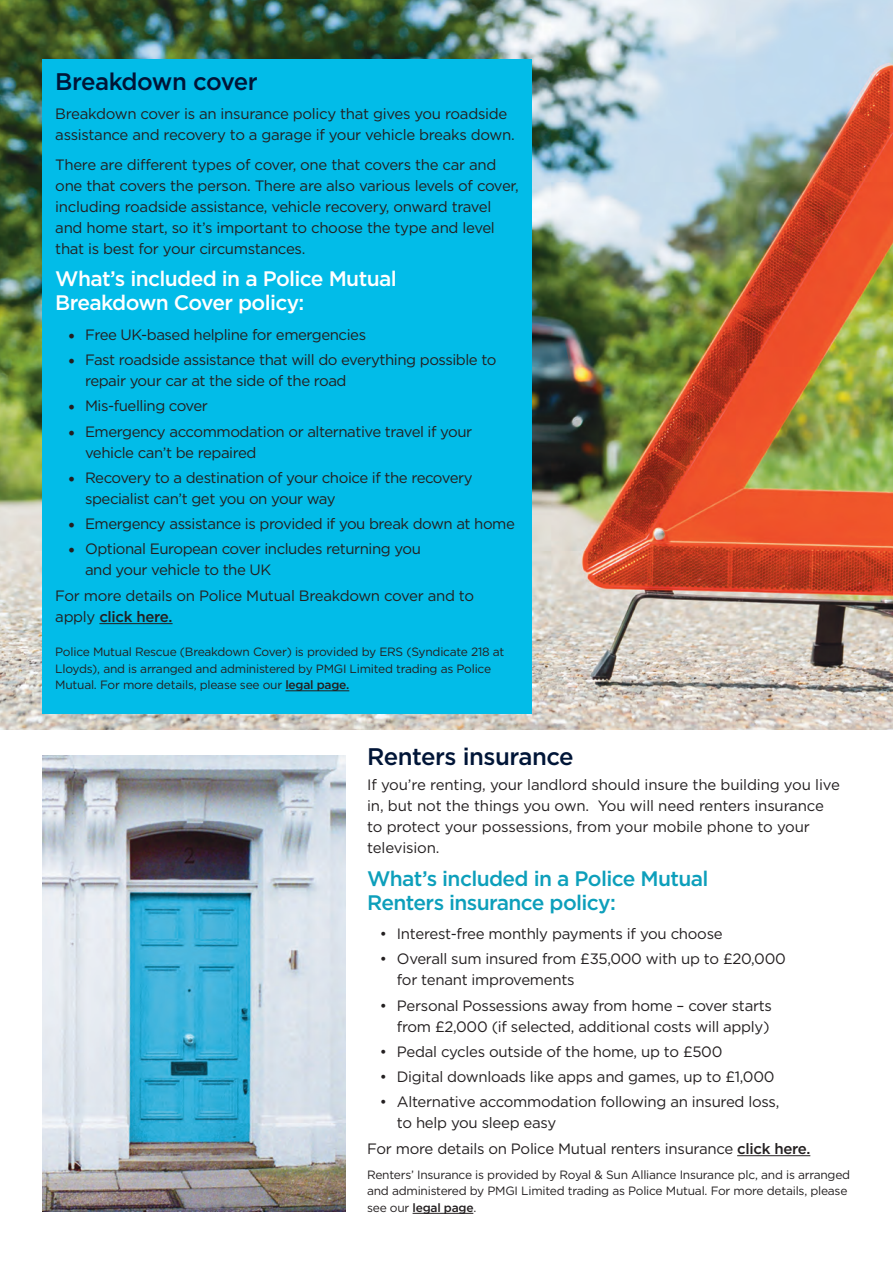
<style>
.page{position:relative;width:893px;height:1263px;background:#fff}
.page>*{position:absolute;margin:0;border:0;box-sizing:border-box;transform-origin:0 0}
.t1{font:500 24px "Gotham";letter-spacing:-.02em;color:#001537}
.t2{font:500 21px/24px "Gotham";letter-spacing:-.03em;color:#0d9fbb}
.t3{font:500 21px/24px "Gotham";letter-spacing:-.03em;color:#fff}
.t4{font:15px/21px "Gotham";letter-spacing:-.02em;color:#231f20}
.t5{font:12px/16.5px "Gotham";letter-spacing:-.02em;color:#231f20}
.s1{font-family:"Minion Pro";font-size:18px}
.s2{font-weight:500}
</style>
<div class="page">
<img style="left:0;top:0;width:893px;height:729px">
<div style="left:43px;top:60px;width:488px;height:654px;background:#02bce8"></div>
<hr style="left:99px;top:623px;width:74px;height:1px;background:#231f20">
<hr style="left:737px;top:1155px;width:73px;height:1px;background:#231f20">
<hr style="left:413px;top:1213px;width:60px;height:1px;background:#231f20">
<img style="left:43px;top:756px;width:303px;height:456px">
<hr style="left:285px;top:690px;width:64px;height:1px;background:#231f20">
<p class="t1" style="left:55px;top:68px;width:204px">Breakdown cover</p>
<p class="t4" style="left:55px;top:103px;width:461px">Breakdown cover is an insurance policy that gives you roadside assistance and recovery to a garage if your vehicle breaks down.</p>
<p class="t4" style="left:55px;top:154px;width:465px">There are different types of cover, one that covers the car and one that covers the person. There are also various levels of cover, including roadside assistance, vehicle recovery, onward travel and home start, so it’s important to choose the type and level that is best for your circumstances.</p>
<p class="t3" style="left:55px;top:266px;width:343px">What’s included in a Police Mutual<br>Breakdown Cover policy:</p>
<p class="t4" style="left:68px;top:324px;width:300px"><span class="s1">•</span> Free UK-based helpline for emergencies</p>
<p class="t4" style="left:85px;top:349px;width:413px;text-indent:-17px"><span class="s1">•</span> Fast roadside assistance that will do everything possible to repair your car at the side of the road</p>
<p class="t4" style="left:68px;top:395px;width:141px"><span class="s1">•</span> Mis-fuelling cover</p>
<p class="t4" style="left:85px;top:421px;width:389px;text-indent:-17px"><span class="s1">•</span> Emergency accommodation or alternative travel if your vehicle can’t be repaired</p>
<p class="t4" style="left:85px;top:467px;width:389px;text-indent:-17px"><span class="s1">•</span> Recovery to a destination of your choice if the recovery specialist can’t get you on your way</p>
<p class="t4" style="left:68px;top:513px;width:448px"><span class="s1">•</span> Emergency assistance is provided if you break down at home</p>
<p class="t4" style="left:85px;top:538px;width:337px;text-indent:-17px"><span class="s1">•</span> Optional European cover includes returning you and your vehicle to the UK</p>
<p class="t4" style="left:55px;top:585px;width:420px">For more details on Police Mutual Breakdown cover and to apply <span class="s2">click here.</span></p>
<p class="t5" style="left:55px;top:643px;width:451px">Police Mutual Rescue (Breakdown Cover) is provided by ERS (Syndicate 218 at<br>Lloyds), and is arranged and administered by PMGI Limited trading as Police<br>Mutual. For more details, please see our <span class="s2">legal page.</span></p>
<p class="t1" style="left:367px;top:743px;width:208px">Renters insurance</p>
<p class="t4" style="left:367px;top:774px;width:474px">If you’re renting, your landlord should insure the building you live in, but not the things you own. You will need renters insurance to protect your possessions, from your mobile phone to your television.</p>
<p class="t2" style="left:367px;top:866px;width:343px">What’s included in a Police Mutual<br>Renters insurance policy:</p>
<p class="t4" style="left:380px;top:923px;width:344px">• Interest-free monthly payments if you choose</p>
<p class="t4" style="left:397px;top:948px;width:390px;text-indent:-17px">• Overall sum insured from £35,000 with up to £20,000 for tenant improvements</p>
<p class="t4" style="left:380px;top:995px;width:394px;text-align:right">• Personal Possessions away from home – cover starts from £2,000 (if selected, additional costs will apply)</p>
<p class="t4" style="left:380px;top:1041px;width:344px">• Pedal cycles outside of the home, up to £500</p>
<p class="t4" style="left:380px;top:1066px;width:396px">• Digital downloads like apps and games, up to £1,000</p>
<p class="t4" style="left:397px;top:1091px;width:384px;text-indent:-17px">• Alternative accommodation following an insured loss, to help you sleep easy</p>
<p class="t4" style="left:367px;top:1138px;width:445px">For more details on Police Mutual renters insurance <span class="s2">click here.</span></p>
<p class="t5" style="left:367px;top:1166px;width:485px">Renters’ Insurance is provided by Royal &amp; Sun Alliance Insurance plc, and is arranged and administered by PMGI Limited trading as Police Mutual. For more details, please see our <span class="s2">legal page</span>.</p>
</div>
